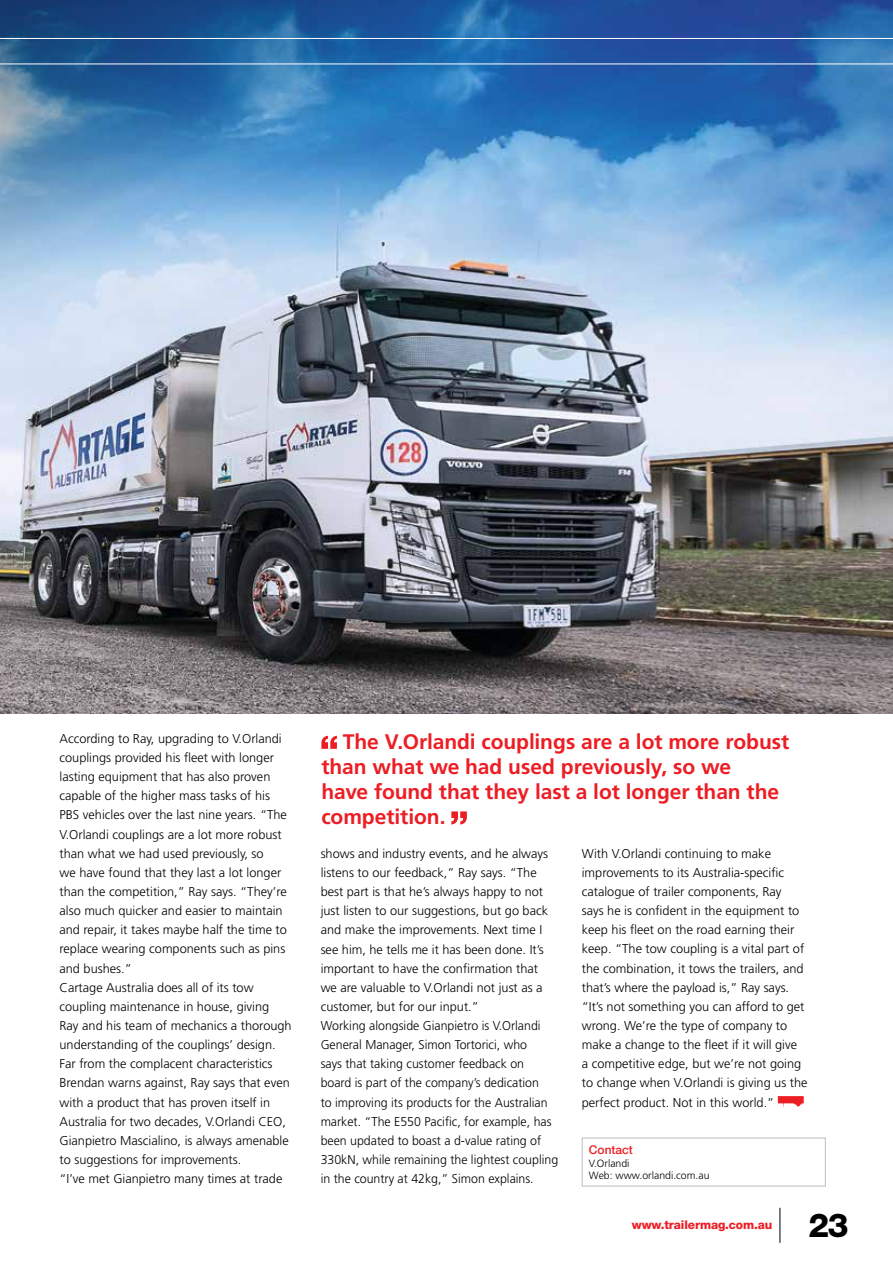
<style>
.page{position:relative;width:893px;height:1263px;background:#fff}
.page>*{position:absolute;margin:0;border:0;box-sizing:border-box;transform-origin:0 0}
.t1{font:800 33px "Helvetica Neue";color:#000}
.t2{font:700 21px/25.2px "Frutiger";letter-spacing:-.005em;color:#ed1d24}
.t3{font:300 12.75px/19.2px "Frutiger";color:#000}
.t4{font:800 12px "Helvetica Neue";letter-spacing:-.01em;color:#ed1d24}
.t5{font:500 12px "Helvetica Neue";color:#ed1d24}
.t6{font:300 10.5px/12.6px "Frutiger";color:#000}
</style>
<div class="page">
<img style="left:702px;top:0;width:191px;height:713px">
<img style="left:0;top:0;width:702px;height:736px">
<hr style="left:0;top:38px;width:893px;height:1px;background:#fff">
<hr style="left:0;top:64px;width:893px;height:1px;background:#fff">
<hr style="left:779px;top:1208px;width:1px;height:35px;background:#000">
<svg style="left:321px;top:736px;width:16px;height:13px"></svg>
<svg style="left:451px;top:811px;width:16px;height:13px"></svg>
<div style="left:582px;top:1137px;width:244px;height:49px;border:1px solid #bcbec0"></div>
<svg style="left:778px;top:1096px;width:26px;height:10px"></svg>
<p class="t3" style="left:60px;top:729px;width:234px">According to Ray, upgrading to V.Orlandi couplings provided his fleet with longer lasting equipment that has also proven capable of the higher mass tasks of his PBS vehicles over the last nine years. “The V.Orlandi couplings are a lot more robust than what we had used previously, so<br>we have found that they last a lot longer than the competition,” Ray says. “They’re also much quicker and easier to maintain and repair, it takes maybe half the time to replace wearing components such as pins and bushes.”<br>Cartage Australia does all of its tow coupling maintenance in house, giving<br>Ray and his team of mechanics a thorough understanding of the couplings’ design.<br>Far from the complacent characteristics Brendan warns against, Ray says that even with a product that has proven itself in Australia for two decades, V.Orlandi CEO, Gianpietro Mascialino, is always amenable to suggestions for improvements.<br>“I’ve met Gianpietro many times at trade</p>
<h2 class="t2" style="left:321px;top:729px;width:469px;text-indent:21px">The V.Orlandi couplings are a lot more robust than what we had used previously, so we<br>have found that they last a lot longer than the competition.</h2>
<p class="t3" style="left:321px;top:844px;width:239px">shows and industry events, and he always listens to our feedback,” Ray says. “The best part is that he’s always happy to not just listen to our suggestions, but go back and make the improvements. Next time I see him, he tells me it has been done. It’s important to have the confirmation that<br>we are valuable to V.Orlandi not just as a customer, but for our input.”<br>Working alongside Gianpietro is V.Orlandi General Manager, Simon Tortorici, who<br>says that taking customer feedback on<br>board is part of the company’s dedication<br>to improving its products for the Australian market. “The E550 Pacific, for example, has been updated to boast a d-value rating of 330kN, while remaining the lightest coupling in the country at 42kg,” Simon explains.</p>
<p class="t3" style="left:582px;top:844px;width:227px">With V.Orlandi continuing to make improvements to its Australia-specific catalogue of trailer components, Ray<br>says he is confident in the equipment to keep his fleet on the road earning their keep. “The tow coupling is a vital part of the combination, it tows the trailers, and that’s where the payload is,” Ray says. “It’s not something you can afford to get wrong. We’re the type of company to make a change to the fleet if it will give<br>a competitive edge, but we’re not going to change when V.Orlandi is giving us the perfect product. Not in this world.”</p>
<p class="t5" style="left:589px;top:1143px;width:46px">Contact</p>
<p class="t6" style="left:589px;top:1157px;width:122px">V.Orlandi<br>Web: www.orlandi.com.au</p>
<p class="t4" style="left:632px;top:1217px;width:142px">www.trailermag.com.au</p>
<h1 class="t1" style="left:808px;top:1205px;width:42px">23</h1>
</div>
